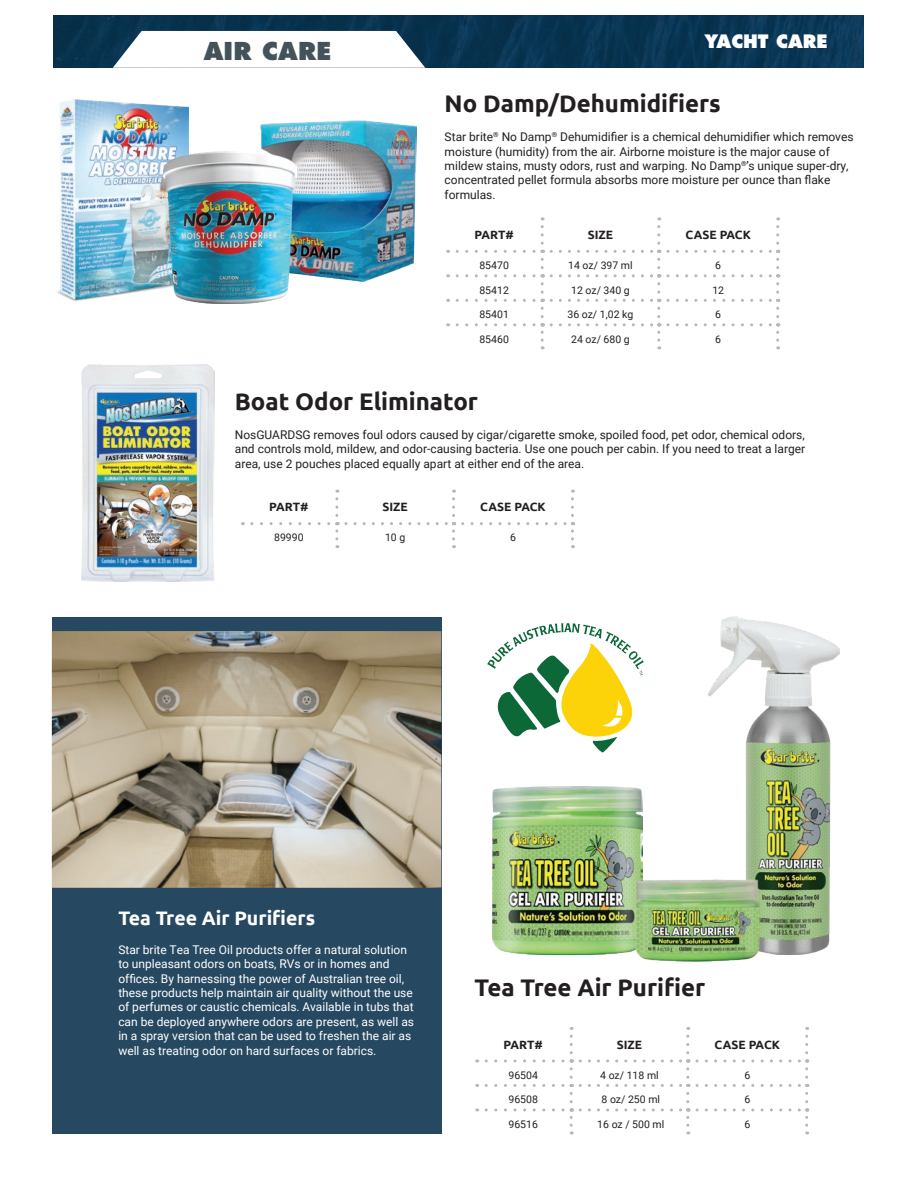
<style>
.page{position:relative;width:918px;height:1188px;background:#fff}
.page>*{position:absolute;margin:0;border:0;box-sizing:border-box;transform-origin:0 0}
.t1{font:700 24px "Ubuntu";color:#231f20}
.t2{font:800 24px "Futura Std";letter-spacing:.01em;color:#44535a}
.t3{font:700 19.5px "Ubuntu";color:#fff}
.t4{font:800 18px "Futura Std";color:#fff}
.t5{font:12px/14.4px "Roboto";color:#231f20}
.t6{font:12px/14.4px "Roboto";color:#fff}
.t7{font:700 12px "Ubuntu";color:#231f20}
.t8{font:10.5px "Roboto";color:#231f20}
</style>
<div class="page">
<div style="left:53px;top:15px;width:811px;height:53px;background:#072f4c"></div>
<svg style="left:113px;top:31px;width:312px;height:37px;background:#e6ebed"></svg>
<img style="left:493px;top:787px;width:149px;height:168px">
<div style="left:52px;top:617px;width:389px;height:517px;background:#264861"></div>
<img style="left:52px;top:631px;width:389px;height:257px">
<img style="left:708px;top:617px;width:131px;height:338px">
<img style="left:635px;top:879px;width:125px;height:83px">
<svg style="left:570px;top:1027px;width:3px;height:26px"></svg>
<svg style="left:686px;top:1027px;width:3px;height:26px"></svg>
<svg style="left:805px;top:1027px;width:3px;height:26px"></svg>
<svg style="left:486px;top:1059px;width:87px;height:18px"></svg>
<svg style="left:580px;top:1059px;width:109px;height:18px"></svg>
<svg style="left:697px;top:1059px;width:111px;height:18px"></svg>
<svg style="left:486px;top:1084px;width:87px;height:18px"></svg>
<svg style="left:580px;top:1084px;width:109px;height:18px"></svg>
<svg style="left:697px;top:1084px;width:111px;height:18px"></svg>
<svg style="left:486px;top:1108px;width:87px;height:17px"></svg>
<svg style="left:580px;top:1108px;width:109px;height:17px"></svg>
<svg style="left:697px;top:1108px;width:111px;height:17px"></svg>
<svg style="left:541px;top:217px;width:3px;height:26px"></svg>
<svg style="left:657px;top:217px;width:3px;height:26px"></svg>
<svg style="left:776px;top:217px;width:3px;height:26px"></svg>
<svg style="left:457px;top:250px;width:87px;height:18px"></svg>
<svg style="left:551px;top:250px;width:109px;height:18px"></svg>
<svg style="left:668px;top:250px;width:111px;height:18px"></svg>
<svg style="left:457px;top:274px;width:87px;height:18px"></svg>
<svg style="left:551px;top:274px;width:109px;height:18px"></svg>
<svg style="left:668px;top:274px;width:111px;height:18px"></svg>
<svg style="left:457px;top:299px;width:87px;height:18px"></svg>
<svg style="left:551px;top:299px;width:109px;height:18px"></svg>
<svg style="left:668px;top:299px;width:111px;height:18px"></svg>
<svg style="left:457px;top:323px;width:87px;height:17px"></svg>
<svg style="left:551px;top:323px;width:109px;height:17px"></svg>
<svg style="left:668px;top:323px;width:111px;height:17px"></svg>
<img style="left:57px;top:99px;width:132px;height:202px">
<img style="left:261px;top:120px;width:156px;height:161px">
<img style="left:163px;top:151px;width:134px;height:153px">
<img style="left:81px;top:365px;width:134px;height:217px">
<svg style="left:335px;top:490px;width:3px;height:26px"></svg>
<svg style="left:452px;top:490px;width:3px;height:26px"></svg>
<svg style="left:571px;top:490px;width:3px;height:26px"></svg>
<svg style="left:252px;top:522px;width:86px;height:17px"></svg>
<svg style="left:346px;top:522px;width:109px;height:17px"></svg>
<svg style="left:463px;top:522px;width:111px;height:17px"></svg>
<svg style="left:487px;top:623px;width:157px;height:129px"></svg>
<h1 class="t2" style="left:204px;top:36px;width:129px">AIR CARE</h1>
<h3 class="t4" style="left:705px;top:30px;width:125px">YACHT CARE</h3>
<h1 class="t1" style="left:445px;top:89px;width:278px">No Damp/Dehumidifiers</h1>
<p class="t5" style="left:445px;top:129px;width:411px">Star brite<sup>®</sup> No Damp<sup>®</sup> Dehumidifier is a chemical dehumidifier which removes moisture (humidity) from the air. Airborne moisture is the major cause of mildew stains, musty odors, rust and warping. No Damp<sup>®</sup>’s unique super-dry, concentrated pellet formula absorbs more moisture per ounce than flake formulas.</p>
<p class="t7" style="left:475px;top:228px;width:41px">PART#</p>
<p class="t7" style="left:588px;top:228px;width:27px">SIZE</p>
<p class="t7" style="left:686px;top:228px;width:67px">CASE PACK</p>
<p class="t8" style="left:479px;top:258px;width:31px">85470</p>
<p class="t8" style="left:568px;top:258px;width:66px">14 oz/ 397 ml</p>
<p class="t8" style="left:715px;top:258px;width:7px">6</p>
<p class="t8" style="left:479px;top:283px;width:31px">85412</p>
<p class="t8" style="left:571px;top:283px;width:60px">12 oz/ 340 g</p>
<p class="t8" style="left:712px;top:283px;width:13px">12</p>
<p class="t8" style="left:479px;top:307px;width:31px">85401</p>
<p class="t8" style="left:567px;top:307px;width:68px">36 oz/ 1,02 kg</p>
<p class="t8" style="left:715px;top:307px;width:7px">6</p>
<p class="t8" style="left:479px;top:332px;width:31px">85460</p>
<p class="t8" style="left:571px;top:332px;width:60px">24 oz/ 680 g</p>
<p class="t8" style="left:715px;top:332px;width:7px">6</p>
<h1 class="t1" style="left:235px;top:387px;width:245px">Boat Odor Eliminator</h1>
<p class="t5" style="left:235px;top:427px;width:572px;text-align:justify">NosGUARDSG removes foul odors caused by cigar/cigarette smoke, spoiled food, pet odor, chemical odors, and controls mold, mildew, and odor-causing bacteria. Use one pouch per cabin. If you need to treat a larger area, use 2 pouches placed equally apart at either end of the area.</p>
<p class="t7" style="left:269px;top:500px;width:41px">PART#</p>
<p class="t7" style="left:383px;top:500px;width:27px">SIZE</p>
<p class="t7" style="left:480px;top:500px;width:67px">CASE PACK</p>
<p class="t8" style="left:274px;top:530px;width:31px">89990</p>
<p class="t8" style="left:385px;top:530px;width:22px">10 g</p>
<p class="t8" style="left:510px;top:530px;width:7px">6</p>
<h2 class="t3" style="left:118px;top:906px;width:198px">Tea Tree Air Purifiers</h2>
<p class="t6" style="left:118px;top:942px;width:297px">Star brite Tea Tree Oil products offer a natural solution to unpleasant odors on boats, RVs or in homes and offices. By harnessing the power of Australian tree oil, these products help maintain air quality without the use of perfumes or caustic chemicals. Available in tubs that can be deployed anywhere odors are present, as well as in a spray version that can be used to freshen the air as well as treating odor on hard surfaces or fabrics.</p>
<h1 class="t1" style="left:475px;top:973px;width:232px">Tea Tree Air Purifier</h1>
<p class="t7" style="left:504px;top:1037px;width:41px">PART#</p>
<p class="t7" style="left:617px;top:1037px;width:27px">SIZE</p>
<p class="t7" style="left:715px;top:1037px;width:67px">CASE PACK</p>
<p class="t8" style="left:508px;top:1068px;width:31px">96504</p>
<p class="t8" style="left:600px;top:1068px;width:60px">4 oz/ 118 ml</p>
<p class="t8" style="left:744px;top:1068px;width:7px">6</p>
<p class="t8" style="left:508px;top:1092px;width:31px">96508</p>
<p class="t8" style="left:602px;top:1092px;width:60px">8 oz/ 250 ml</p>
<p class="t8" style="left:744px;top:1092px;width:7px">6</p>
<p class="t8" style="left:508px;top:1117px;width:31px">96516</p>
<p class="t8" style="left:597px;top:1117px;width:69px">16 oz / 500 ml</p>
<p class="t8" style="left:744px;top:1117px;width:7px">6</p>
</div>
